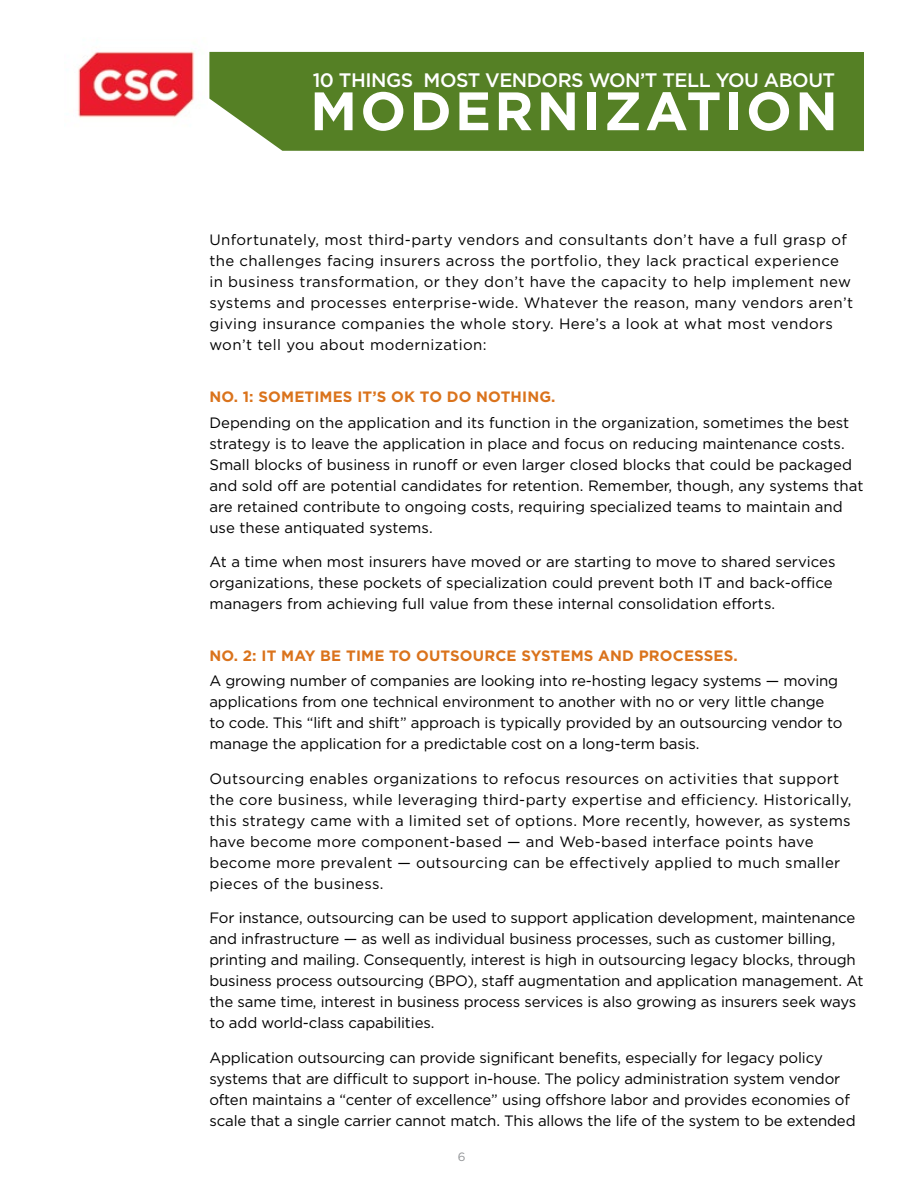
<style>
.page{position:relative;width:918px;height:1188px;background:#fff}
.page>*{position:absolute;margin:0;border:0;box-sizing:border-box;transform-origin:0 0}
.t1{font:700 54px "Gotham";letter-spacing:.06em;color:#fff}
.t2{font:500 19.5px "Gotham";letter-spacing:-.025em;color:#fff}
.BODY_text{font:15px/21px "Gotham";color:#000}
.BODY_text-2{font:15px/21px "Gotham";letter-spacing:.025em;color:#000}
.BODY_text-3{font:15px/21px "Gotham";letter-spacing:.02em;color:#000}
.subsubhead{font:700 15px "Gotham";letter-spacing:.01em;color:#da731c}
.t3{font:12px "Gotham";color:#939598}
</style>
<div class="page">
<img style="left:77px;top:51px;width:118px;height:67px">
<div style="left:209px;top:52px;width:655px;height:99px;background:#558025"></div>
<h2 class="t2" style="left:313px;top:67px;width:524px">10 THINGS MOST VENDORS WON’T TELL YOU ABOUT</h2>
<h1 class="t1" style="left:310px;top:75px;width:529px">MODERNIZATION</h1>
<p class="BODY_text-2" style="left:209px;top:229px;width:645px">Unfortunately, most third-party vendors and consultants don’t have a full grasp of the challenges facing insurers across the portfolio, they lack practical experience in business transformation, or they don’t have the capacity to help implement new systems and processes enterprise-wide. Whatever the reason, many vendors aren’t giving insurance companies the whole story. Here’s a look at what most vendors won’t tell you about modernization:</p>
<p class="subsubhead" style="left:209px;top:387px;width:348px">NO. 1: SOMETIMES IT’S OK TO DO NOTHING.</p>
<p class="BODY_text" style="left:209px;top:411px;width:656px">Depending on the application and its function in the organization, sometimes the best strategy is to leave the application in place and focus on reducing maintenance costs.<br>Small blocks of business in runoff or even larger closed blocks that could be packaged and sold off are potential candidates for retention. Remember, though, any systems that are retained contribute to ongoing costs, requiring specialized teams to maintain and use these antiquated systems.</p>
<p class="BODY_text" style="left:209px;top:551px;width:628px">At a time when most insurers have moved or are starting to move to shared services organizations, these pockets of specialization could prevent both IT and back-office managers from achieving full value from these internal consolidation efforts.</p>
<p class="subsubhead" style="left:209px;top:646px;width:530px">NO. 2: IT MAY BE TIME TO OUTSOURCE SYSTEMS AND PROCESSES.</p>
<p class="BODY_text" style="left:209px;top:670px;width:635px">A growing number of companies are looking into re-hosting legacy systems — moving applications from one technical environment to another with no or very little change to code. This “lift and shift” approach is typically provided by an outsourcing vendor to manage the application for a predictable cost on a long-term basis.</p>
<p class="BODY_text-3" style="left:209px;top:768px;width:644px">Outsourcing enables organizations to refocus resources on activities that support the core business, while leveraging third-party expertise and efficiency. Historically, this strategy came with a limited set of options. More recently, however, as systems have become more component-based — and Web-based interface points have become more prevalent — outsourcing can be effectively applied to much smaller pieces of the business.</p>
<p class="BODY_text" style="left:209px;top:907px;width:656px">For instance, outsourcing can be used to support application development, maintenance and infrastructure — as well as individual business processes, such as customer billing, printing and mailing. Consequently, interest is high in outsourcing legacy blocks, through business process outsourcing (BPO), staff augmentation and application management. At the same time, interest in business process services is also growing as insurers seek ways to add world-class capabilities.</p>
<p class="BODY_text" style="left:209px;top:1047px;width:648px">Application outsourcing can provide significant benefits, especially for legacy policy systems that are difficult to support in-house. The policy administration system vendor often maintains a “center of excellence” using offshore labor and provides economies of scale that a single carrier cannot match. This allows the life of the system to be extended</p>
<p class="t3" style="left:458px;top:1149px;width:9px">6</p>
</div>
